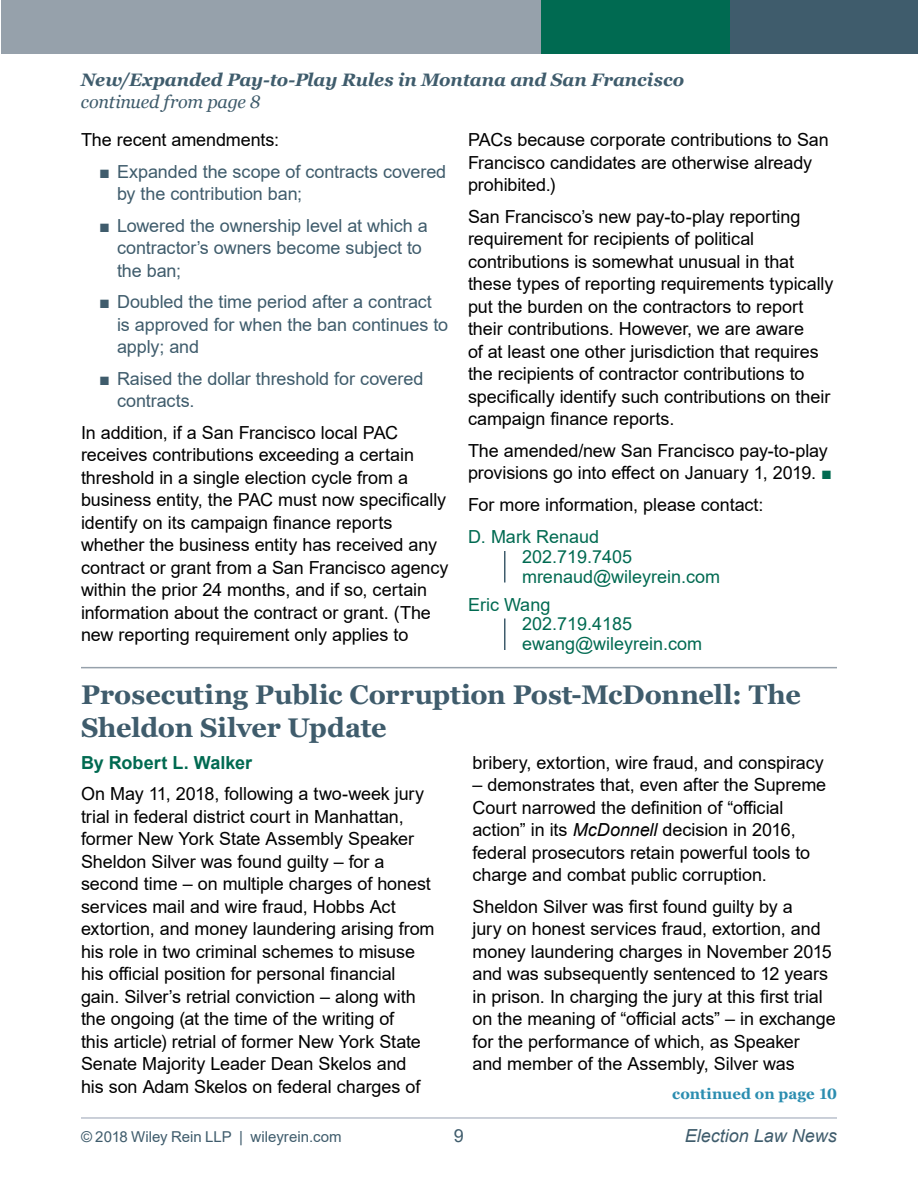
<style>
.page{position:relative;width:918px;height:1188px;background:#fff}
.page>*{position:absolute;margin:0;border:0;box-sizing:border-box;transform-origin:0 0}
.t1{font:700 27px/33px "Georgia";letter-spacing:-.01em;color:#3f5c6c}
.t2{font:18px/22.5px "Arial";letter-spacing:-.005em;color:#000}
.t3{font:18px/22.5px "Arial";letter-spacing:-.005em;color:#3f5c6c}
.t4{font:18px/19.5px "Arial";color:#006a51}
.t5{font:italic 700 18px "Georgia";letter-spacing:-.005em;color:#3f5c6c}
.t6{font:italic 18px "Georgia";letter-spacing:-.015em;color:#3f5c6c}
.t7{font:700 18px "Arial";color:#006a51}
.t8{font:italic 18px "Arial";color:#3f5c6c}
.t9{font:15px "Arial";color:#3f5c6c}
.t10{font:700 15px "Georgia";color:#2b8db0}
.s1{color:#006a51}
.s2{font-style:italic}
</style>
<div class="page">
<hr style="left:81px;top:1118px;width:756px;height:1px;background:#97a1b3">
<div style="left:1px;top:0;width:540px;height:54px;background:#96a1ab"></div>
<div style="left:541px;top:0;width:189px;height:54px;background:#006a51"></div>
<div style="left:730px;top:0;width:188px;height:54px;background:#3f5c6c"></div>
<hr style="left:504px;top:551px;width:2px;height:32px;background:#3f5c6c">
<hr style="left:504px;top:619px;width:2px;height:31px;background:#3f5c6c">
<hr style="left:81px;top:667px;width:756px;height:1px;background:#96a1ab">
<p class="t5" style="left:81px;top:69px;width:605px">New/Expanded Pay-to-Play Rules in Montana and San Francisco</p>
<p class="t6" style="left:81px;top:90px;width:181px">continued from page 8</p>
<p class="t2" style="left:81px;top:128px;width:200px">The recent amendments:</p>
<p class="t3" style="left:117px;top:160px;width:331px;text-indent:-18px">■ Expanded the scope of contracts covered by the contribution ban;</p>
<p class="t3" style="left:117px;top:214px;width:312px;text-indent:-18px">■ Lowered the ownership level at which a contractor’s owners become subject to the ban;</p>
<p class="t3" style="left:117px;top:290px;width:333px;text-indent:-18px">■ Doubled the time period after a contract is approved for when the ban continues to apply; and</p>
<p class="t3" style="left:117px;top:367px;width:308px;text-indent:-18px">■ Raised the dollar threshold for covered contracts.</p>
<p class="t2" style="left:81px;top:421px;width:369px">In addition, if a San Francisco local PAC receives contributions exceeding a certain threshold in a single election cycle from a business entity, the PAC must now specifically identify on its campaign finance reports whether the business entity has received any contract or grant from a San Francisco agency within the prior 24 months, and if so, certain information about the contract or grant. (The new reporting requirement only applies to</p>
<p class="t2" style="left:468px;top:128px;width:362px">PACs because corporate contributions to San<br>Francisco candidates are otherwise already prohibited.)</p>
<p class="t2" style="left:468px;top:205px;width:367px">San Francisco’s new pay-to-play reporting requirement for recipients of political contributions is somewhat unusual in that these types of reporting requirements typically put the burden on the contractors to report their contributions. However, we are aware<br>of at least one other jurisdiction that requires the recipients of contractor contributions to specifically identify such contributions on their campaign finance reports.</p>
<p class="t2" style="left:468px;top:439px;width:365px">The amended/new San Francisco pay-to-play provisions go into effect on January 1, 2019. <span class="s1">■</span></p>
<p class="t2" style="left:468px;top:493px;width:297px">For more information, please contact:</p>
<p class="t4" style="left:522px;top:527px;width:200px;text-indent:-54px">D. Mark Renaud<br>202.719.7405 mrenaud@wileyrein.com</p>
<p class="t4" style="left:522px;top:595px;width:182px;text-indent:-54px">Eric Wang<br>202.719.4185 ewang@wileyrein.com</p>
<h1 class="t1" style="left:81px;top:679px;width:721px">Prosecuting Public Corruption Post-McDonnell: The<br>Sheldon Silver Update</h1>
<p class="t7" style="left:81px;top:750px;width:173px">By Robert L. Walker</p>
<p class="t2" style="left:81px;top:783px;width:355px">On May 11, 2018, following a two-week jury trial in federal district court in Manhattan, former New York State Assembly Speaker Sheldon Silver was found guilty – for a second time – on multiple charges of honest services mail and wire fraud, Hobbs Act extortion, and money laundering arising from his role in two criminal schemes to misuse his official position for personal financial gain. Silver’s retrial conviction – along with the ongoing (at the time of the writing of<br>this article) retrial of former New York State Senate Majority Leader Dean Skelos and<br>his son Adam Skelos on federal charges of</p>
<p class="t2" style="left:472px;top:751px;width:353px">bribery, extortion, wire fraud, and conspiracy</p>
<p class="t2" style="left:472px;top:774px;width:355px">– demonstrates that, even after the Supreme Court narrowed the definition of “official action” in its <span class="s2">McDonnell</span> decision in 2016, federal prosecutors retain powerful tools to charge and combat public corruption.</p>
<p class="t2" style="left:472px;top:895px;width:365px">Sheldon Silver was first found guilty by a<br>jury on honest services fraud, extortion, and money laundering charges in November 2015 and was subsequently sentenced to 12 years in prison. In charging the jury at this first trial on the meaning of “official acts” – in exchange for the performance of which, as Speaker<br>and member of the Assembly, Silver was</p>
<p class="t10" style="left:672px;top:1084px;width:166px">continued on page 10</p>
<p class="t9" style="left:81px;top:1126px;width:262px">© 2018 Wiley Rein LLP | wileyrein.com</p>
<p class="t3" style="left:454px;top:1124px;width:12px">9</p>
<p class="t8" style="left:685px;top:1124px;width:154px">Election Law News</p>
</div>
